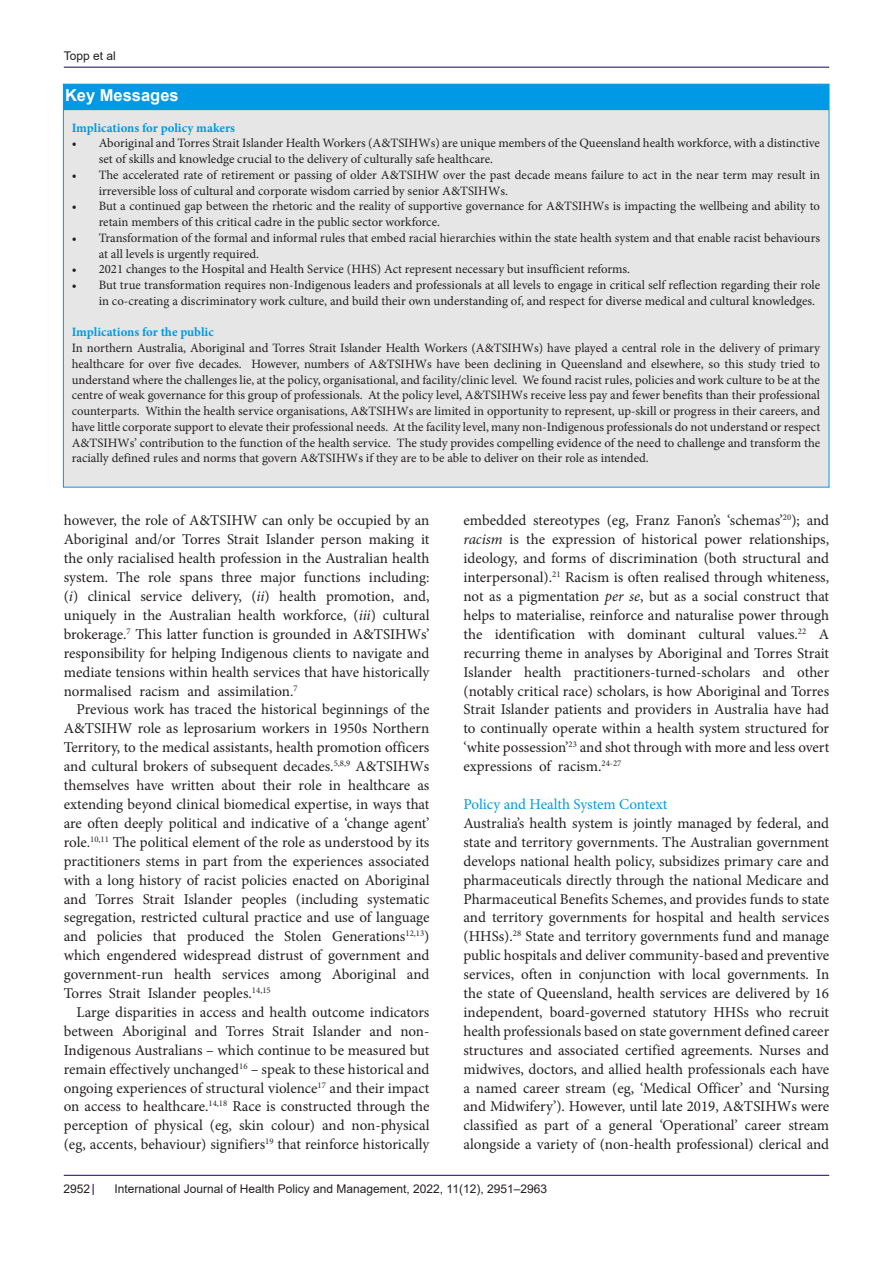
<style>
.page{position:relative;width:893px;height:1263px;background:#fff}
.page>*{position:absolute;margin:0;border:0;box-sizing:border-box;transform-origin:0 0}
.t1{font:700 16.5px "Arial";color:#fff}
.t2{font:15px/18.9px "Minion Pro";color:#231f20;text-align:justify}
.t3{font:15px "Minion Pro";letter-spacing:-.005em;color:#0099e5}
.t4{font:12.75px/15.8px "Minion Pro";color:#231f20}
.t5{font:700 12.75px "Minion Pro";color:#0099e5}
.t6{font:12px "Arial";color:#231f20}
.s1{font-style:italic}
</style>
<div class="page">
<hr style="left:64px;top:67px;width:765px;height:1px;background:#190066">
<hr style="left:64px;top:1175px;width:765px;height:1px;background:#190066">
<div style="left:63px;top:84px;width:766px;height:403px;background:#e6e6e6"></div>
<div style="left:63px;top:84px;width:766px;height:26px;background:#0099e5;border:2px solid #0099e5"></div>
<p class="t6" style="left:64px;top:48px;width:54px">Topp et al</p>
<p class="t1" style="left:65px;top:83px;width:115px">Key Messages</p>
<p class="t5" style="left:72px;top:118px;width:165px">Implications for policy makers</p>
<p class="t4" style="left:99px;top:135px;width:723px;text-indent:-27px">• Aboriginal and Torres Strait Islander Health Workers (A&amp;TSIHWs) are unique members of the Queensland health workforce, with a distinctive set of skills and knowledge crucial to the delivery of culturally safe healthcare.</p>
<p class="t4" style="left:99px;top:167px;width:723px;text-indent:-27px">• The accelerated rate of retirement or passing of older A&amp;TSIHW over the past decade means failure to act in the near term may result in irreversible loss of cultural and corporate wisdom carried by senior A&amp;TSIHWs.</p>
<p class="t4" style="left:99px;top:198px;width:723px;text-indent:-27px">• But a continued gap between the rhetoric and the reality of supportive governance for A&amp;TSIHWs is impacting the wellbeing and ability to retain members of this critical cadre in the public sector workforce.</p>
<p class="t4" style="left:99px;top:230px;width:723px;text-indent:-27px">• Transformation of the formal and informal rules that embed racial hierarchies within the state health system and that enable racist behaviours at all levels is urgently required.</p>
<p class="t4" style="left:72px;top:261px;width:560px">• 2021 changes to the Hospital and Health Service (HHS) Act represent necessary but insufficient reforms.</p>
<p class="t4" style="left:99px;top:277px;width:723px;text-indent:-27px">• But true transformation requires non-Indigenous leaders and professionals at all levels to engage in critical self reflection regarding their role in co-creating a discriminatory work culture, and build their own understanding of, and respect for diverse medical and cultural knowledges.</p>
<p class="t5" style="left:72px;top:323px;width:144px">Implications for the public</p>
<p class="t4" style="left:72px;top:340px;width:750px;text-align:justify">In northern Australia, Aboriginal and Torres Strait Islander Health Workers (A&amp;TSIHWs) have played a central role in the delivery of primary healthcare for over five decades. However, numbers of A&amp;TSIHWs have been declining in Queensland and elsewhere, so this study tried to understand where the challenges lie, at the policy, organisational, and facility/clinic level. We found racist rules, policies and work culture to be at the centre of weak governance for this group of professionals. At the policy level, A&amp;TSIHWs receive less pay and fewer benefits than their professional counterparts. Within the health service organisations, A&amp;TSIHWs are limited in opportunity to represent, up-skill or progress in their careers, and have little corporate support to elevate their professional needs. At the facility level, many non-Indigenous professionals do not understand or respect A&amp;TSIHWs’ contribution to the function of the health service. The study provides compelling evidence of the need to challenge and transform the racially defined rules and norms that govern A&amp;TSIHWs if they are to be able to deliver on their role as intended.</p>
<p class="t2" style="left:64px;top:511px;width:367px">however, the role of A&amp;TSIHW can only be occupied by an Aboriginal and/or Torres Strait Islander person making it the only racialised health profession in the Australian health system. The role spans three major functions including: (<span class="s1">i</span>) clinical service delivery, (<span class="s1">ii</span>) health promotion, and, uniquely in the Australian health workforce, (<span class="s1">iii</span>) cultural brokerage.<sup>7</sup> This latter function is grounded in A&amp;TSIHWs’ responsibility for helping Indigenous clients to navigate and mediate tensions within health services that have historically normalised racism and assimilation.<sup>7</sup></p>
<p class="t2" style="left:64px;top:700px;width:367px;text-indent:13px">Previous work has traced the historical beginnings of the A&amp;TSIHW role as leprosarium workers in 1950s Northern Territory, to the medical assistants, health promotion officers and cultural brokers of subsequent decades.<sup>5,8,9</sup> A&amp;TSIHWs themselves have written about their role in healthcare as extending beyond clinical biomedical expertise, in ways that are often deeply political and indicative of a ‘change agent’ role.<sup>10,11</sup> The political element of the role as understood by its practitioners stems in part from the experiences associated with a long history of racist policies enacted on Aboriginal and Torres Strait Islander peoples (including systematic segregation, restricted cultural practice and use of language and policies that produced the Stolen Generations<sup>12,13</sup>) which engendered widespread distrust of government and government-run health services among Aboriginal and Torres Strait Islander peoples.<sup>14,15</sup></p>
<p class="t2" style="left:64px;top:1003px;width:367px;text-indent:13px">Large disparities in access and health outcome indicators between Aboriginal and Torres Strait Islander and non-Indigenous Australians – which continue to be measured but remain effectively unchanged<sup>16</sup> – speak to these historical and ongoing experiences of structural violence<sup>17</sup> and their impact on access to healthcare.<sup>14,18</sup> Race is constructed through the perception of physical (eg, skin colour) and non-physical (eg, accents, behaviour) signifiers<sup>19</sup> that reinforce historically</p>
<p class="t2" style="left:463px;top:511px;width:367px">embedded stereotypes (eg, Franz Fanon’s ‘schemas’<sup>20</sup>); and <span class="s1">racism</span> is the expression of historical power relationships, ideology, and forms of discrimination (both structural and interpersonal).<sup>21</sup> Racism is often realised through whiteness, not as a pigmentation <span class="s1">per se</span>, but as a social construct that helps to materialise, reinforce and naturalise power through the identification with dominant cultural values.<sup>22</sup> A recurring theme in analyses by Aboriginal and Torres Strait Islander health practitioners-turned-scholars and other (notably critical race) scholars, is how Aboriginal and Torres Strait Islander patients and providers in Australia have had to continually operate within a health system structured for ‘white possession’<sup>23</sup> and shot through with more and less overt expressions of racism.<sup>24-27</sup></p>
<p class="t3" style="left:463px;top:794px;width:205px">Policy and Health System Context</p>
<p class="t2" style="left:463px;top:814px;width:367px">Australia’s health system is jointly managed by federal, and state and territory governments. The Australian government develops national health policy, subsidizes primary care and pharmaceuticals directly through the national Medicare and Pharmaceutical Benefits Schemes, and provides funds to state and territory governments for hospital and health services (HHSs).<sup>28</sup> State and territory governments fund and manage public hospitals and deliver community-based and preventive services, often in conjunction with local governments. In the state of Queensland, health services are delivered by 16 independent, board-governed statutory HHSs who recruit health professionals based on state government defined career structures and associated certified agreements. Nurses and midwives, doctors, and allied health professionals each have a named career stream (eg, ‘Medical Officer’ and ‘Nursing and Midwifery’). However, until late 2019, A&amp;TSIHWs were classified as part of a general ‘Operational’ career stream alongside a variety of (non-health professional) clerical and</p>
<p class="t6" style="left:64px;top:1180px;width:28px">2952</p>
<p class="t6" style="left:114px;top:1180px;width:434px">International Journal of Health Policy and Management, 2022, 11(12), 2951–2963</p>
</div>
